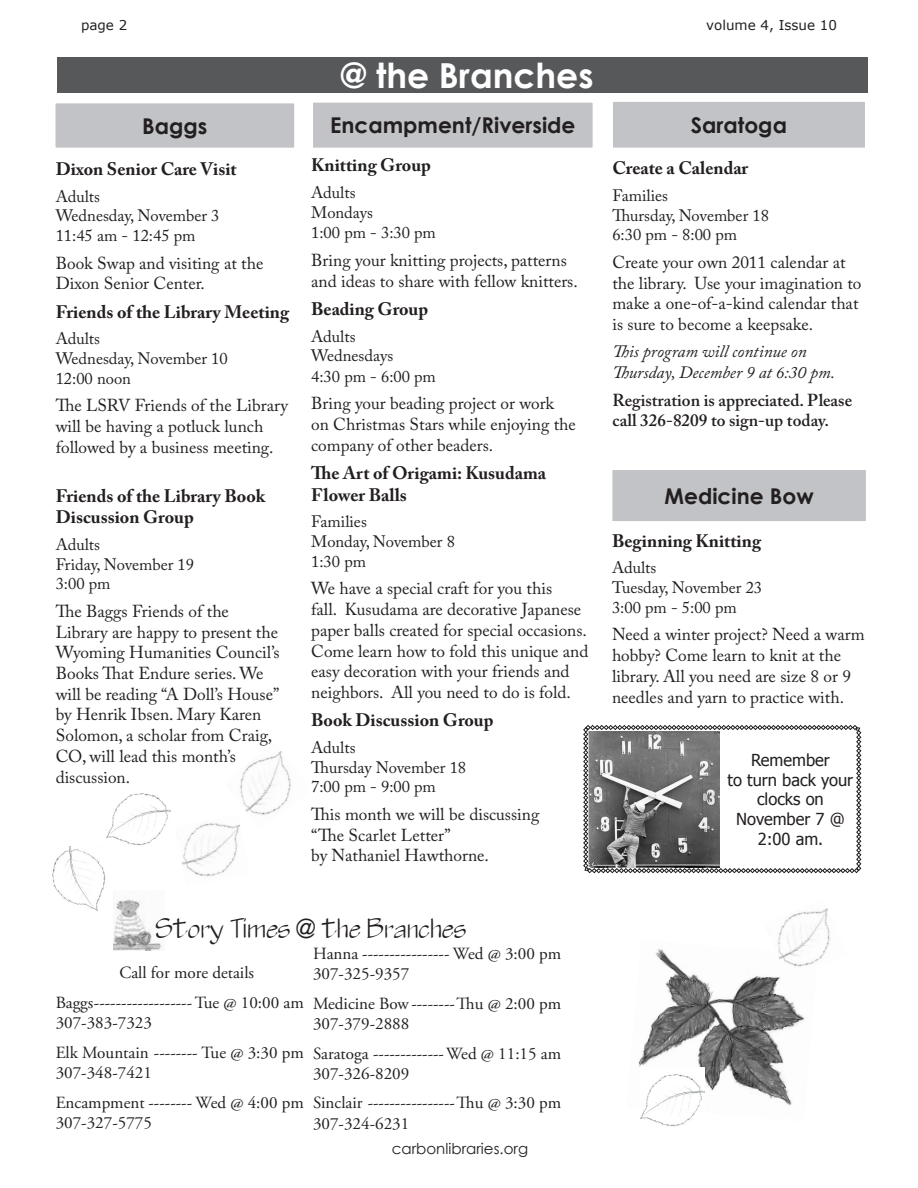
<style>
.page{position:relative;width:918px;height:1188px;background:#fff}
.page>*{position:absolute;margin:0;border:0;box-sizing:border-box;transform-origin:0 0}
.t1{font:700 34.5px "Century Gothic";color:#fff}
.t2{font:25.5px "OLIVEOIL";color:#231f20}
.t3{font:700 21.75px "Century Gothic";color:#231f20}
.Program_Title{font:700 18px/21.6px "Adobe Caslon Pro";color:#231f20}
.Description{font:17.25px/20.7px "Adobe Caslon Pro";color:#231f20}
.Description-2{font:600 17.25px/20.7px "Adobe Caslon Pro";color:#231f20}
.Description-3{font:italic 17.25px/20.7px "Adobe Caslon Pro";color:#231f20}
.t4{font:17.1px/20.5px "Adobe Garamond Pro";color:#231f20}
.Information{font:16.5px/19.8px "Adobe Caslon Pro";color:#231f20}
.t5{font:16.5px/19.8px "Tahoma";color:#231f20;text-align:center}
.t6{font:15px "Century Gothic";color:#231f20}
.t7{font:13.5px "Verdana";color:#231f20}
</style>
<div class="page">
<div style="left:312px;top:102px;width:281px;height:46px;background:#c2c3c6"></div>
<div style="left:312px;top:101px;width:282px;height:48px;border:2px solid #fff"></div>
<div style="left:55px;top:103px;width:240px;height:45px;background:#c2c3c6"></div>
<div style="left:54px;top:102px;width:242px;height:47px;border:2px solid #fff"></div>
<div style="left:612px;top:101px;width:254px;height:47px;background:#c2c3c6"></div>
<div style="left:611px;top:100px;width:255px;height:49px;border:2px solid #fff"></div>
<div style="left:57px;top:57px;width:810px;height:36px;background:#57585a"></div>
<div style="left:612px;top:469px;width:255px;height:53px;background:#c2c3c6"></div>
<div style="left:611px;top:469px;width:256px;height:54px;border:2px solid #fff"></div>
<img style="left:113px;top:899px;width:48px;height:52px">
<img style="left:638px;top:949px;width:167px;height:156px">
<svg style="left:583px;top:725px;width:278px;height:148px"></svg>
<img style="left:588px;top:731px;width:132px;height:136px">
<img style="left:106px;top:793px;width:65px;height:53px">
<img style="left:182px;top:823px;width:57px;height:53px">
<img style="left:223px;top:751px;width:68px;height:79px">
<img style="left:52px;top:846px;width:54px;height:65px">
<img style="left:640px;top:1067px;width:65px;height:60px">
<img style="left:764px;top:908px;width:66px;height:72px">
<p class="t7" style="left:81px;top:16px;width:48px">page 2</p>
<p class="t7" style="left:706px;top:16px;width:132px">volume 4, Issue 10</p>
<p class="t3" style="left:142px;top:109px;width:67px">Baggs</p>
<p class="Program_Title" style="left:56px;top:158px;width:183px">Dixon Senior Care Visit</p>
<p class="Information" style="left:56px;top:186px;width:165px">Adults<br>Wednesday, November 3<br>11:45 am - 12:45 pm</p>
<p class="Description" style="left:56px;top:252px;width:209px">Book Swap and visiting at the<br>Dixon Senior Center.</p>
<p class="Program_Title" style="left:56px;top:301px;width:235px">Friends of the Library Meeting</p>
<p class="Information" style="left:56px;top:329px;width:174px">Adults<br>Wednesday, November 10<br>12:00 noon</p>
<p class="Description" style="left:56px;top:395px;width:234px">The LSRV Friends of the Library will be having a potluck lunch followed by a business meeting.</p>
<p class="Program_Title" style="left:56px;top:485px;width:211px">Friends of the Library Book<br>Discussion Group</p>
<p class="Information" style="left:56px;top:534px;width:140px">Adults<br>Friday, November 19<br>3:00 pm</p>
<p class="Description" style="left:56px;top:601px;width:226px">The Baggs Friends of the<br>Library are happy to present the<br>Wyoming Humanities Council’s<br>Books That Endure series. We will be reading “A Doll’s House” by Henrik Ibsen. Mary Karen<br>Solomon, a scholar from Craig,<br>CO, will lead this month’s discussion.</p>
<p class="t1" style="left:341px;top:49px;width:254px">@ the Branches</p>
<p class="t3" style="left:330px;top:109px;width:247px">Encampment/Riverside</p>
<p class="Program_Title" style="left:311px;top:154px;width:121px">Knitting Group</p>
<p class="Information" style="left:311px;top:182px;width:126px;line-height:20.2px">Adults<br>Mondays<br>1:00 pm - 3:30 pm</p>
<p class="Description" style="left:311px;top:250px;width:268px">Bring your knitting projects, patterns and ideas to share with fellow knitters.</p>
<p class="Program_Title" style="left:311px;top:298px;width:118px">Beading Group</p>
<p class="Information" style="left:311px;top:326px;width:126px;line-height:20.2px">Adults<br>Wednesdays<br>4:30 pm - 6:00 pm</p>
<p class="Description" style="left:311px;top:393px;width:266px">Bring your beading project or work on Christmas Stars while enjoying the company of other beaders.</p>
<p class="Program_Title" style="left:311px;top:462px;width:236px">The Art of Origami: Kusudama<br>Flower Balls</p>
<p class="Information" style="left:311px;top:512px;width:145px">Families<br>Monday, November 8<br>1:30 pm</p>
<p class="Description" style="left:311px;top:578px;width:279px">We have a special craft for you this<br>fall. Kusudama are decorative Japanese paper balls created for special occasions.<br>Come learn how to fold this unique and easy decoration with your friends and neighbors. All you need to do is fold.</p>
<p class="Program_Title" style="left:311px;top:709px;width:184px">Book Discussion Group</p>
<p class="Information" style="left:311px;top:737px;width:156px">Adults<br>Thursday November 18<br>7:00 pm - 9:00 pm</p>
<p class="Description" style="left:311px;top:804px;width:230px">This month we will be discussing “The Scarlet Letter”<br>by Nathaniel Hawthorne.</p>
<p class="t3" style="left:691px;top:109px;width:98px">Saratoga</p>
<p class="Program_Title" style="left:612px;top:157px;width:137px">Create a Calendar</p>
<p class="Information" style="left:612px;top:185px;width:158px">Families<br>Thursday, November 18<br>6:30 pm - 8:00 pm</p>
<p class="Description" style="left:612px;top:252px;width:251px">Create your own 2011 calendar at the library. Use your imagination to make a one-of-a-kind calendar that is sure to become a keepsake.</p>
<p class="Description-3" style="left:612px;top:341px;width:224px">This program will continue on<br>Thursday, December 9 at 6:30 pm.</p>
<p class="Description-2" style="left:612px;top:389px;width:241px">Registration is appreciated. Please call 326-8209 to sign-up today.</p>
<p class="t3" style="left:665px;top:479px;width:151px">Medicine Bow</p>
<p class="Program_Title" style="left:612px;top:530px;width:151px">Beginning Knitting</p>
<p class="Information" style="left:612px;top:558px;width:152px">Adults<br>Tuesday, November 23<br>3:00 pm - 5:00 pm</p>
<p class="Description" style="left:612px;top:624px;width:254px">Need a winter project? Need a warm hobby? Come learn to knit at the library. All you need are size 8 or 9 needles and yarn to practice with.</p>
<p class="t5" style="left:728px;top:749px;width:127px">Remember<br>to turn back your clocks on<br>November 7 @<br>2:00 am.</p>
<p class="t2" style="left:157px;top:913px;width:311px">Story Times @ the Branches</p>
<p class="t4" style="left:313px;top:944px;width:250px">Hanna----------------- Wed @ 3:00 pm<br>307-325-9357</p>
<p class="t4" style="left:313px;top:994px;width:250px">Medicine Bow---------Thu @ 2:00 pm<br>307-379-2888</p>
<p class="t4" style="left:313px;top:1043px;width:250px">Saratoga--------------Wed @ 11:15 am<br>307-326-8209</p>
<p class="t4" style="left:313px;top:1093px;width:250px">Sinclair-----------------Thu @ 3:30 pm<br>307-324-6231</p>
<p class="t4" style="left:120px;top:963px;width:136px">Call for more details</p>
<p class="t4" style="left:56px;top:993px;width:250px">Baggs-------------------Tue @ 10:00 am<br>307-383-7323</p>
<p class="t4" style="left:56px;top:1043px;width:250px">Elk Mountain--------- Tue @ 3:30 pm<br>307-348-7421</p>
<p class="t4" style="left:56px;top:1093px;width:250px">Encampment--------- Wed @ 4:00 pm<br>307-327-5775</p>
<p class="t6" style="left:392px;top:1138px;width:138px">carbonlibraries.org</p>
</div>
